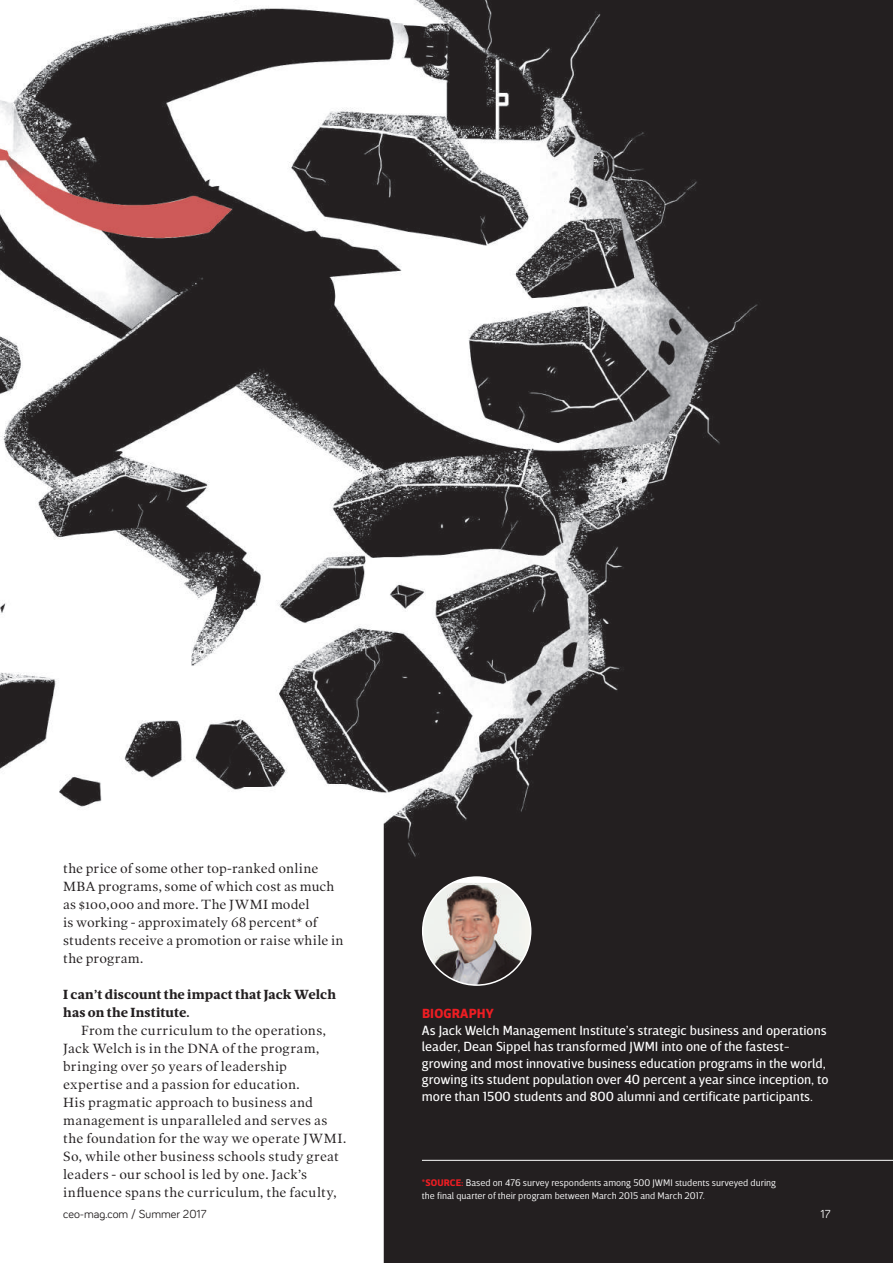
<style>
.page{position:relative;width:893px;height:1263px;background:#fff}
.page>*{position:absolute;margin:0;border:0;box-sizing:border-box;transform-origin:0 0}
.t1{font:13.5px/18px "Poynter OS Text One";letter-spacing:.015em;color:#231f20}
.t2{font:13.5px/16.5px "Breve Sans Text";color:#fff}
.t3{font:700 13.5px/18px "Mafra";letter-spacing:.01em;color:#231f20}
.t4{font:700 13.5px "Breve Sans Text";letter-spacing:.01em;color:#ee1d23}
.t5{font:12px "Bariol";color:#231f20}
.t6{font:12px "Bariol";color:#fff}
.t7{font:300 9.75px/13.5px "Breve Sans Text";color:#fff}
.s1{font-weight:700;color:#ee1d23}
</style>
<div class="page">
<img style="left:0;top:0;width:893px;height:1263px">
<img style="left:423px;top:883px;width:108px;height:102px">
<div style="left:422px;top:876px;width:109px;height:110px;border:2px solid #fff;border-radius:50%"></div>
<hr style="left:422px;top:1160px;width:471px;height:1px;background:#fff">
<p class="t1" style="left:63px;top:859px;width:282px">the price of some other top-ranked online MBA programs, some of which cost as much as $100,000 and more. The JWMI model<br>is working - approximately 68 percent* of students receive a promotion or raise while in the program.</p>
<p class="t3" style="left:63px;top:985px;width:274px">I can’t discount the impact that Jack Welch has on the Institute.</p>
<p class="t1" style="left:63px;top:1021px;width:285px;text-indent:18px">From the curriculum to the operations, Jack Welch is in the DNA of the program, bringing over 50 years of leadership expertise and a passion for education.<br>His pragmatic approach to business and management is unparalleled and serves as the foundation for the way we operate JWMI.<br>So, while other business schools study great leaders - our school is led by one. Jack’s influence spans the curriculum, the faculty,</p>
<p class="t4" style="left:422px;top:1006px;width:73px">BIOGRAPHY</p>
<p class="t2" style="left:422px;top:1022px;width:408px">As Jack Welch Management Institute’s strategic business and operations leader, Dean Sippel has transformed JWMI into one of the fastest&shy;growing and most innovative business education programs in the world, growing its student population over 40 percent a year since inception, to more than 1500 students and 800 alumni and certificate participants.</p>
<p class="t7" style="left:422px;top:1176px;width:356px"><span class="s1">*SOURCE:</span> Based on 476 survey respondents among 500 JWMI students surveyed during the final quarter of their program between March 2015 and March 2017.</p>
<p class="t5" style="left:63px;top:1205px;width:145px">ceo-mag.com / Summer 2017</p>
<p class="t6" style="left:821px;top:1205px;width:12px">17</p>
</div>
